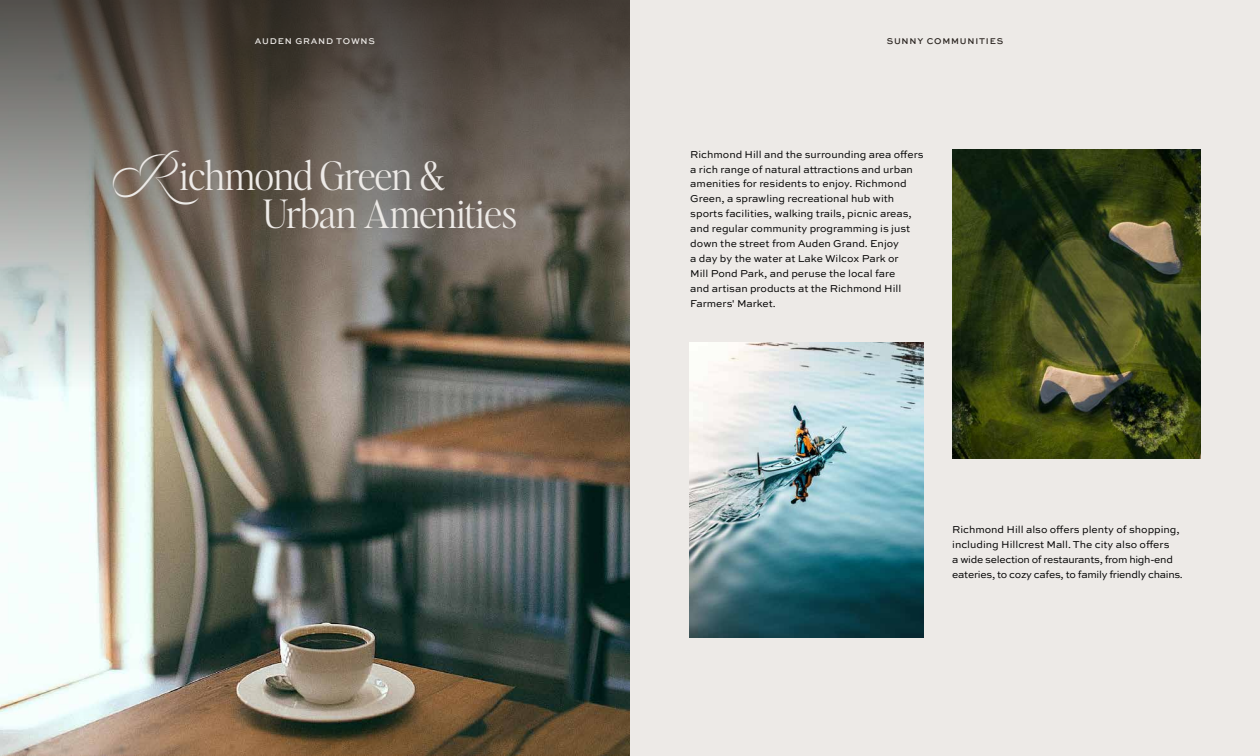
<style>
.page{position:relative;width:1260px;height:756px;background:#fff}
.page>*{position:absolute;margin:0;border:0;box-sizing:border-box;transform-origin:0 0}
.t1{font:300 39.11px/37.4px "Editor's Note";letter-spacing:-.01em;color:#edeae7}
.t2{font:10.5px/14.9px "Sweet Sans Pro";color:#000}
.t3{font:10.5px/14.9px "Sweet Sans Pro";letter-spacing:-.025em;color:#000}
.t4{font:500 8.75px "Sweet Sans Pro";letter-spacing:.09em;color:#28221e}
.t5{font:500 8.75px "Sweet Sans Pro";letter-spacing:.09em;color:#edeae7}
.s1{font-family:"Volina";font-weight:400}
</style>
<div class="page">
<div style="left:630px;top:0;width:630px;height:756px;background:#edeae7"></div>
<img style="left:690px;top:342px;width:234px;height:295px">
<img style="left:952px;top:150px;width:248px;height:308px">
<img style="left:0;top:388px;width:630px;height:368px">
<svg style="left:0;top:0;width:630px;height:388px;background:#6e685f"></svg>
<p class="t5" style="left:255px;top:34px;width:122px">AUDEN GRAND TOWNS</p>
<h1 class="t1" style="left:263px;top:156px;width:255px;text-indent:-150px"><span class="s1">R</span> ichmond Green &amp;<br>Urban Amenities</h1>
<p class="t4" style="left:887px;top:34px;width:118px">SUNNY COMMUNITIES</p>
<p class="t2" style="left:690px;top:146px;width:235px">Richmond Hill and the surrounding area offers a rich range of natural attractions and urban amenities for residents to enjoy. Richmond Green, a sprawling recreational hub with sports facilities, walking trails, picnic areas, and regular community programming is just down the street from Auden Grand. Enjoy<br>a day by the water at Lake Wilcox Park or<br>Mill Pond Park, and peruse the local fare<br>and artisan products at the Richmond Hill Farmers' Market.</p>
<p class="t3" style="left:952px;top:522px;width:232px">Richmond Hill also offers plenty of shopping, including Hillcrest Mall. The city also offers<br>a wide selection of restaurants, from high-end eateries, to cozy cafes, to family friendly chains.</p>
</div>
